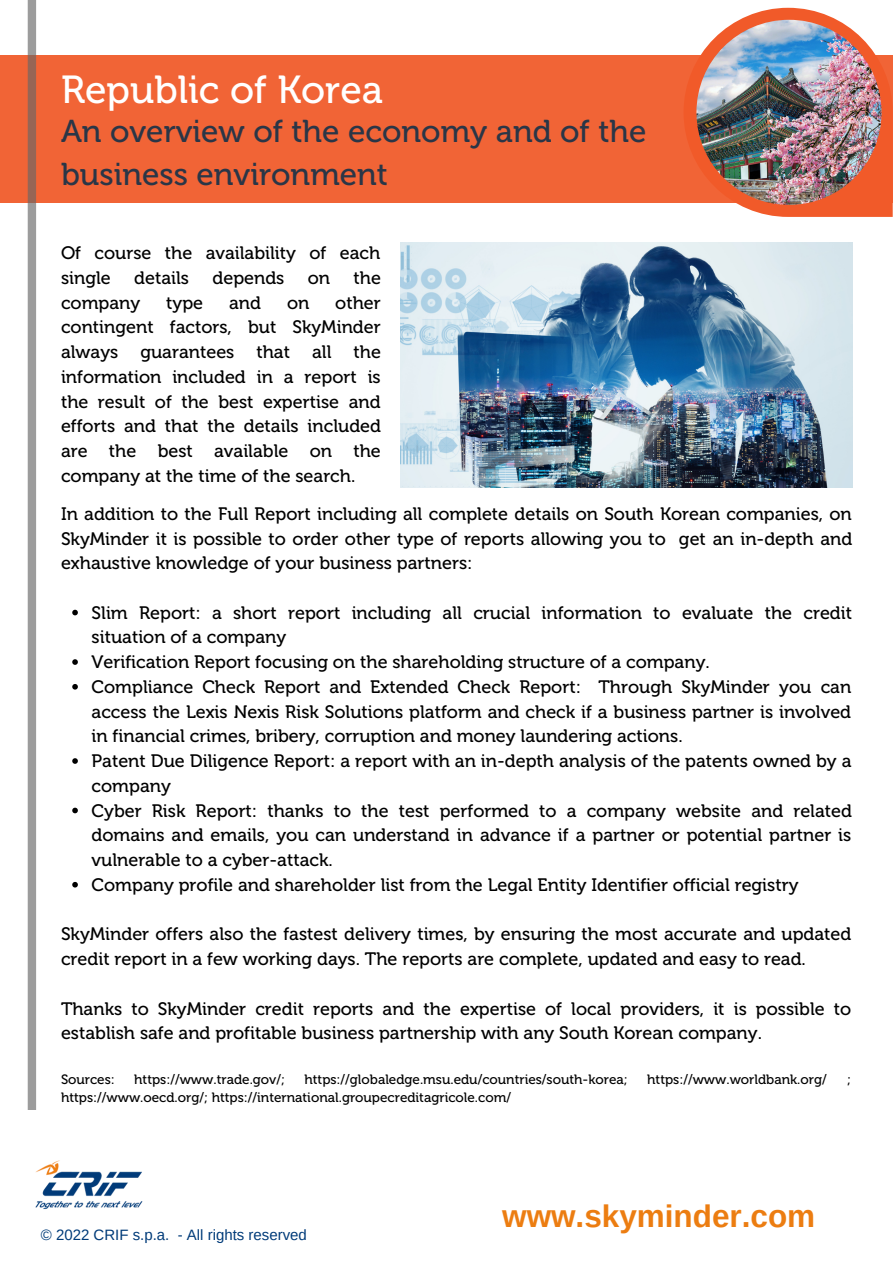
<style>
.page{position:relative;width:893px;height:1264px;background:#fff}
.page>*{position:absolute;margin:0;border:0;box-sizing:border-box;transform-origin:0 0}
.t1{font:39px "Museo 500";color:#fff}
.t2{font:31.5px/43.5px "Museo 500";color:#2a3647}
.t3{font:700 31.5px "Arimo";color:#ec7d11}
.t4{font:18px/24.8px "Museo 500";color:#000}
.t5{font:15px "Arimo";color:#003b79}
.t6{font:13.5px "Museo 500";color:#000}
</style>
<div class="page">
<div style="left:0;top:56px;width:892px;height:147px;background:#f16436"></div>
<svg style="left:28px;top:0;width:8px;height:1109px"></svg>
<svg style="left:683px;top:8px;width:209px;height:209px"></svg>
<img style="left:696px;top:20px;width:185px;height:185px;border-radius:50%">
<img style="left:35px;top:1160px;width:108px;height:49px">
<img style="left:400px;top:243px;width:452px;height:244px">
<svg style="left:72px;top:609px;width:6px;height:6px"></svg>
<svg style="left:72px;top:659px;width:6px;height:6px"></svg>
<svg style="left:72px;top:684px;width:6px;height:5px"></svg>
<svg style="left:72px;top:758px;width:6px;height:5px"></svg>
<svg style="left:72px;top:807px;width:6px;height:6px"></svg>
<svg style="left:72px;top:881px;width:6px;height:6px"></svg>
<h1 class="t1" style="left:61px;top:66px;width:323px">Republic of Korea</h1>
<h2 class="t2" style="left:61px;top:109px;width:587px">An overview of the economy and of the business environment</h2>
<p class="t4" style="left:61px;top:241px;width:321px">Of course the availability of each single</p>
<p class="t4" style="left:134px;top:265px;width:56px">details</p>
<p class="t4" style="left:212px;top:265px;width:73px">depends</p>
<p class="t4" style="left:308px;top:265px;width:24px">on</p>
<p class="t4" style="left:353px;top:265px;width:29px">the</p>
<p class="t4" style="left:61px;top:290px;width:81px">company</p>
<p class="t4" style="left:166px;top:290px;width:38px">type</p>
<p class="t4" style="left:229px;top:290px;width:33px">and</p>
<p class="t4" style="left:287px;top:290px;width:24px">on</p>
<p class="t4" style="left:61px;top:290px;width:321px;text-align:justify;text-indent:274px">other contingent factors, but SkyMinder always guarantees that all the information included in a report is the result of the best expertise and efforts and that the details included are the best available on the company at the time of the search.</p>
<p class="t4" style="left:61px;top:501px;width:792px;text-align:justify">In addition to the Full Report including all complete details on South Korean companies, on SkyMinder it is possible to order other type of reports allowing you to get an in-depth and exhaustive knowledge of your business partners:</p>
<p class="t4" style="left:92px;top:600px;width:762px">Slim Report: a short report including all crucial information to evaluate the credit situation of a company<br>Verification Report focusing on the shareholding structure of a company.<br>Compliance Check Report and Extended Check Report: Through SkyMinder you can access the Lexis Nexis Risk Solutions platform and check if a business partner is involved in financial crimes, bribery, corruption and money laundering actions.<br>Patent Due Diligence Report: a report with an in-depth analysis of the patents owned by a company<br>Cyber Risk Report: thanks to the test performed to a company website and related domains and emails, you can understand in advance if a partner or potential partner is vulnerable to a cyber-attack.<br>Company profile and shareholder list from the Legal Entity Identifier official registry</p>
<p class="t4" style="left:61px;top:921px;width:791px">SkyMinder offers also the fastest delivery times, by ensuring the most accurate and updated credit report in a few working days. The reports are complete, updated and easy to read.</p>
<p class="t4" style="left:61px;top:996px;width:791px">Thanks to SkyMinder credit reports and the expertise of local providers, it is possible to establish safe and profitable business partnership with any South Korean company.</p>
<p class="t6" style="left:61px;top:1071px;width:55px">Sources:</p>
<p class="t6" style="left:134px;top:1071px;width:152px">https://www.trade.gov/;</p>
<p class="t6" style="left:304px;top:1071px;width:325px">https://globaledge.msu.edu/countries/south-korea;</p>
<p class="t6" style="left:647px;top:1071px;width:181px">https://www.worldbank.org/</p>
<p class="t6" style="left:847px;top:1071px;width:5px">;</p>
<p class="t6" style="left:61px;top:1089px;width:451px">https://www.oecd.org/; https://international.groupecreditagricole.com/</p>
<p class="t5" style="left:41px;top:1226px;width:267px">© 2022 CRIF s.p.a. - All rights reserved</p>
<h2 class="t3" style="left:502px;top:1198px;width:314px">www.skyminder.com</h2>
</div>
